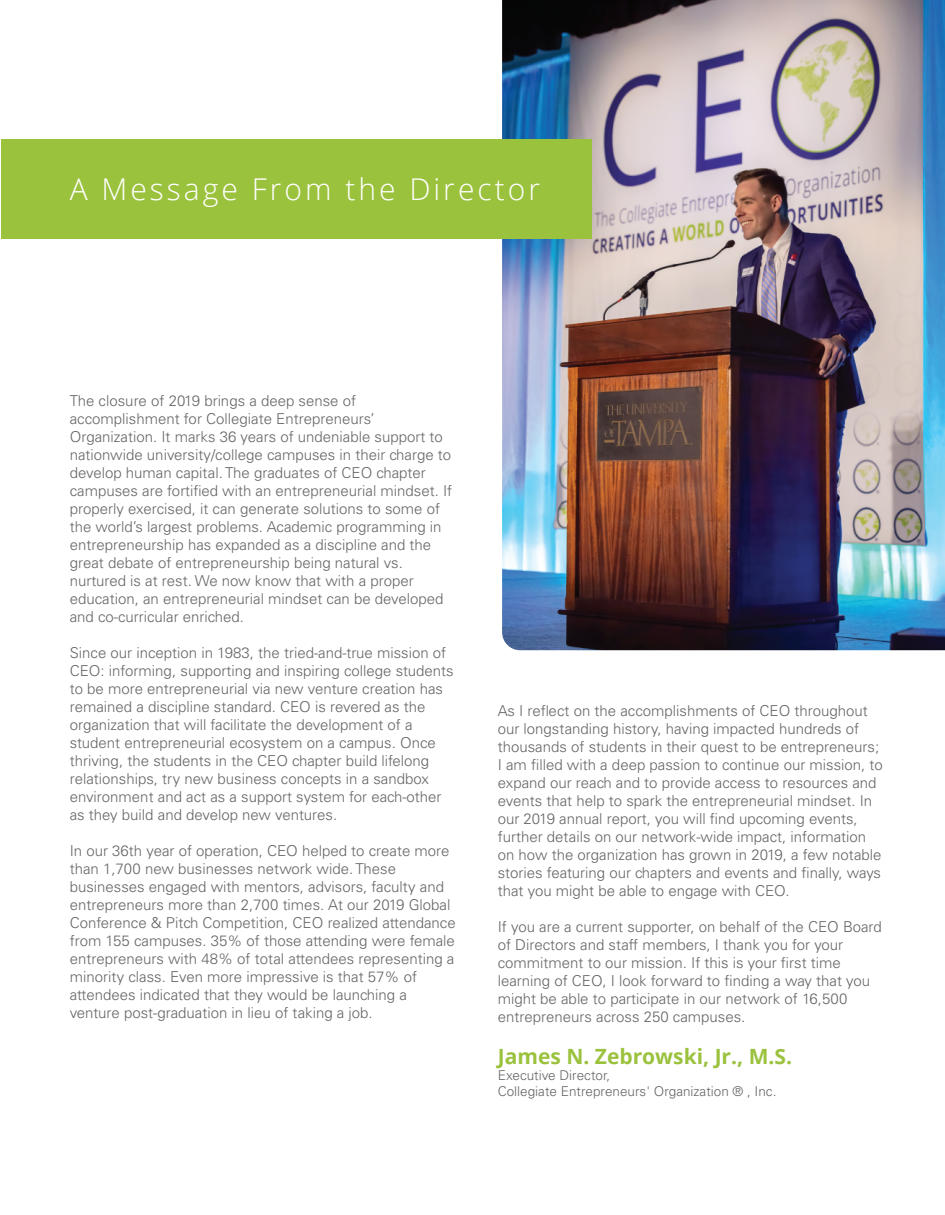
<style>
.page{position:relative;width:945px;height:1215px;background:#fff}
.page>*{position:absolute;margin:0;border:0;box-sizing:border-box;transform-origin:0 0}
.t1{font:300 30px "Open Sans";letter-spacing:.1em;color:#fff}
.t2{font:700 21px "Open Sans";color:#9bc23d}
.t3{font:300 15px/18px "Univers LT Std";color:#666}
.t4{font:300 13.5px/16.2px "Univers LT Std";color:#666}
</style>
<div class="page">
<img style="left:502px;top:0;width:443px;height:650px">
<div style="left:1px;top:139px;width:590px;height:100px;background:#9bc23d"></div>
<svg style="left:922px;top:379px;width:23px;height:272px;background:#71badd"></svg>
<h1 class="t1" style="left:70px;top:169px;width:472px">A Message From the Director</h1>
<p class="t3" style="left:70px;top:392px;width:384px">The closure of 2019 brings a deep sense of accomplishment for Collegiate Entrepreneurs’ Organization. It marks 36 years of undeniable support to nationwide university/college campuses in their charge to develop human capital. The graduates of CEO chapter campuses are fortified with an entrepreneurial mindset. If properly exercised, it can generate solutions to some of the world’s largest problems. Academic programming in entrepreneurship has expanded as a discipline and the great debate of entrepreneurship being natural vs. nurtured is at rest. We now know that with a proper education, an entrepreneurial mindset can be developed and co-curricular enriched.</p>
<p class="t3" style="left:70px;top:644px;width:385px">Since our inception in 1983, the tried-and-true mission of CEO: informing, supporting and inspiring college students to be more entrepreneurial via new venture creation has remained a discipline standard. CEO is revered as the organization that will facilitate the development of a student entrepreneurial ecosystem on a campus. Once thriving, the students in the CEO chapter build lifelong relationships, try new business concepts in a sandbox environment and act as a support system for each-other as they build and develop new ventures.</p>
<p class="t3" style="left:70px;top:842px;width:388px">In our 36th year of operation, CEO helped to create more than 1,700 new businesses network wide. These businesses engaged with mentors, advisors, faculty and entrepreneurs more than 2,700 times. At our 2019 Global Conference &amp; Pitch Competition, CEO realized attendance from 155 campuses. 35% of those attending were female entrepreneurs with 48% of total attendees representing a minority class. Even more impressive is that 57% of attendees indicated that they would be launching a venture post-graduation in lieu of taking a job.</p>
<p class="t3" style="left:498px;top:702px;width:387px">As I reflect on the accomplishments of CEO throughout our longstanding history, having impacted hundreds of thousands of students in their quest to be entrepreneurs; I am filled with a deep passion to continue our mission, to expand our reach and to provide access to resources and events that help to spark the entrepreneurial mindset. In our 2019 annual report, you will find upcoming events, further details on our network-wide impact, information on how the organization has grown in 2019, a few notable stories featuring our chapters and events and finally, ways that you might be able to engage with CEO.</p>
<p class="t3" style="left:498px;top:918px;width:386px">If you are a current supporter, on behalf of the CEO Board of Directors and staff members, I thank you for your commitment to our mission. If this is your first time learning of CEO, I look forward to finding a way that you might be able to participate in our network of 16,500 entrepreneurs across 250 campuses.</p>
<h2 class="t2" style="left:498px;top:1042px;width:296px">James N. Zebrowski, Jr., M.S.</h2>
<p class="t4" style="left:498px;top:1067px;width:280px">Executive Director,<br>Collegiate Entrepreneurs' Organization ® , Inc.</p>
</div>
